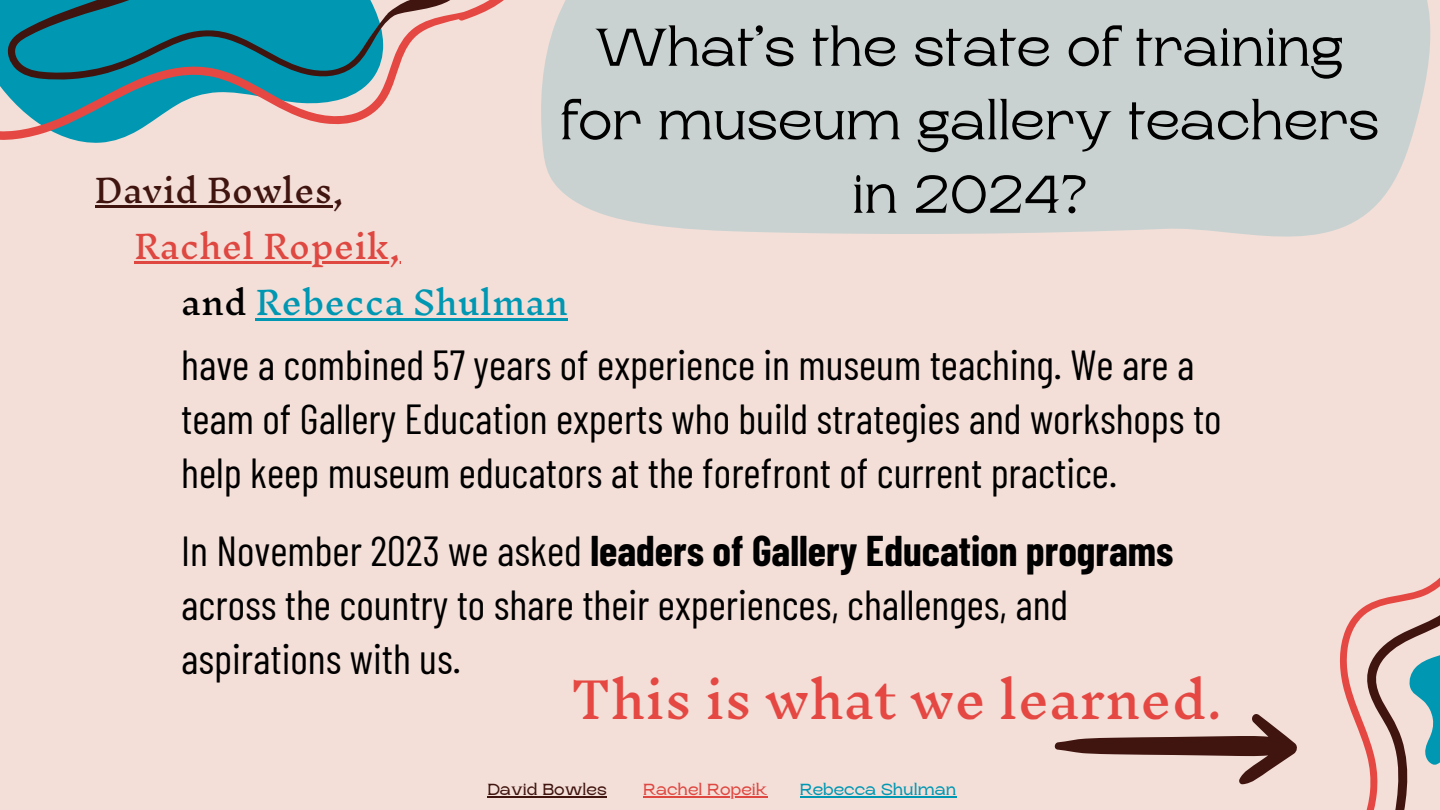
<style>
.page{position:relative;width:1440px;height:810px;background:#f3dfd8}
.page>*{position:absolute;margin:0;border:0;box-sizing:border-box;transform-origin:0 0}
.t1{font:53px/73.5px "Rasputin";color:#000;text-align:center}
.t2{font:49px "Inknut Antiqua";color:#e54843}
.t3{font:42px/54px "Barlow Condensed";color:#000}
.t4{font:32px "Inknut Antiqua";color:#0097b2}
.t5{font:32px "Inknut Antiqua";color:#df4741}
.t6{font:32px "Inknut Antiqua";color:#40140f}
.t7{font:600 16px "Rasputin";color:#0097b2}
.t8{font:600 16px "Rasputin";color:#df4741}
.t9{font:600 16px "Rasputin";color:#40140f}
.s1{color:#000}
.s2{font-weight:700}
</style>
<div class="page">
<div style="left:548px;top:0;width:883px;height:237px;background:#cad2d1"></div>
<svg style="left:0;top:0;width:489px;height:208px"></svg>
<svg style="left:194px;top:0;width:196px;height:84px;background:#168da3"></svg>
<svg style="left:1054px;top:577px;width:386px;height:233px"></svg>
<hr style="left:95px;top:205px;width:237px;height:3px;background:#40140f">
<hr style="left:134px;top:261px;width:267px;height:3px;background:#df4741">
<hr style="left:256px;top:318px;width:312px;height:3px;background:#0097b2">
<hr style="left:487px;top:797px;width:120px;height:1px;background:#40140f">
<hr style="left:643px;top:797px;width:124px;height:1px;background:#df4741">
<hr style="left:800px;top:797px;width:156px;height:1px;background:#0097b2">
<h3 class="t1" style="left:560px;top:11px;width:821px">What’s the state of training for museum gallery teachers in 2024?</h3>
<p class="t6" style="left:95px;top:173px;width:251px">David Bowles,</p>
<h1 class="t5" style="left:134px;top:229px;width:268px">Rachel Ropeik,</h1>
<h3 class="t4" style="left:181px;top:286px;width:388px"><span class="s1">and</span> Rebecca Shulman</h3>
<p class="t3" style="left:181px;top:337px;width:1042px">have a combined 57 years of experience in museum teaching. We are a team of Gallery Education experts who build strategies and workshops to help keep museum educators at the forefront of current practice.</p>
<p class="t3" style="left:181px;top:522px;width:994px">In November 2023 we asked <span class="s2">leaders of Gallery Education programs </span>across the country to share their experiences, challenges, and aspirations with us.</p>
<h3 class="t2" style="left:570px;top:673px;width:654px">This is what we learned.</h3>
<h2 class="t9" style="left:487px;top:781px;width:121px">David Bowles</h2>
<h2 class="t8" style="left:643px;top:781px;width:126px">Rachel Ropeik</h2>
<p class="t7" style="left:800px;top:781px;width:158px">Rebecca Shulman</p>
</div>
